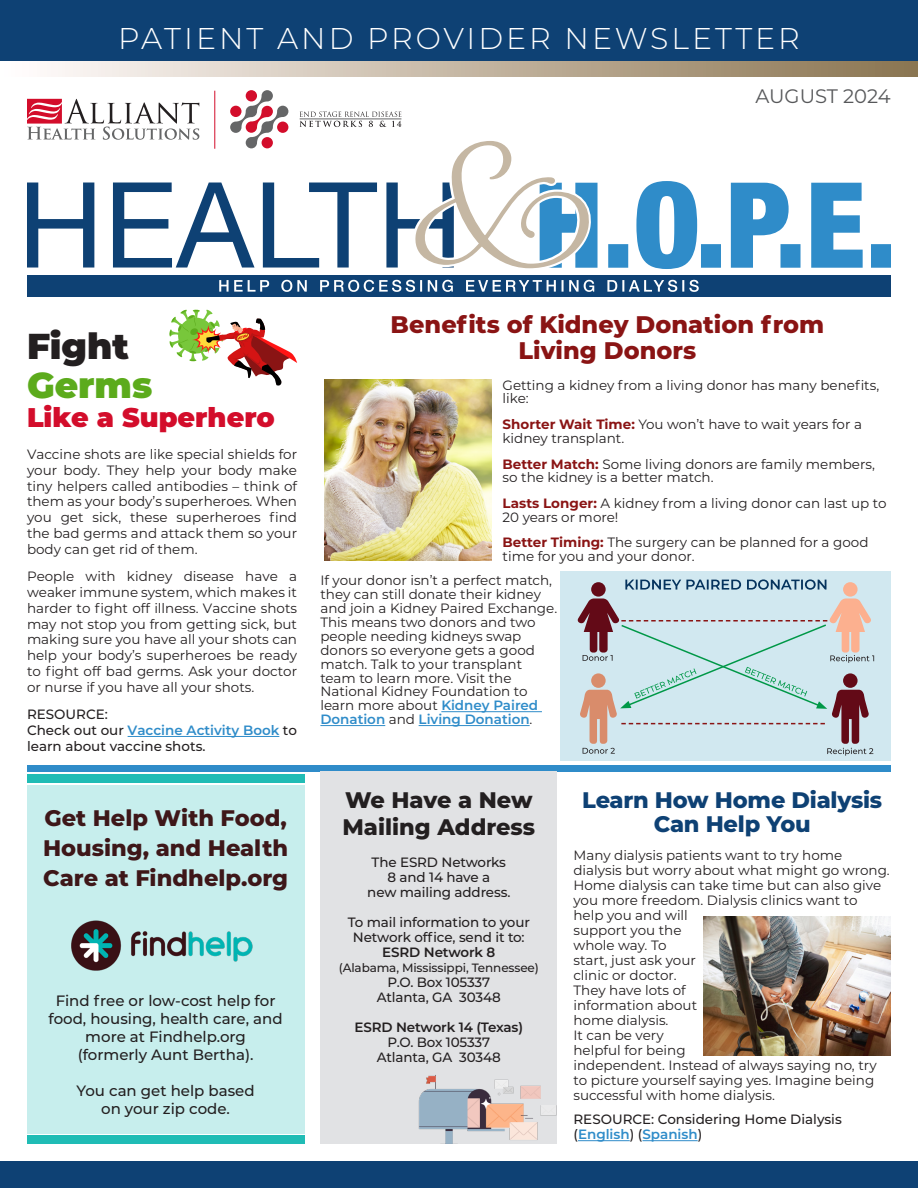
<style>
.page{position:relative;width:918px;height:1188px;background:#fff}
.page>*{position:absolute;margin:0;border:0;box-sizing:border-box;transform-origin:0 0}
.t1{font:900 36px/38.8px "Montserrat";color:#231f20}
.t2{font:300 30px "Montserrat";letter-spacing:.1em;color:#fff}
.t3{font:900 27px "Montserrat";color:#d30d2b}
.t4{font:800 24px/26px "Montserrat";color:#8a1414;text-align:center}
.t5{font:800 22.5px/30px "Montserrat";color:#3e1719;text-align:justify}
.t6{font:800 22.5px/24.3px "Montserrat";letter-spacing:-.01em;color:#0e4174;text-align:center}
.t7{font:800 22.5px/27px "Montserrat";color:#231f20}
.t8{font:19.5px "Montserrat";letter-spacing:-.005em;color:#57585a}
.t9{font:500 15px/18px "Montserrat";color:#231f20;text-align:center}
.t10{font:13.5px/15px "Montserrat";color:#231f20}
.t11{font:500 13.5px/15px "Montserrat";letter-spacing:-.01em;color:#231f20}
.t12{font:600 13.5px "Montserrat";letter-spacing:-.01em;color:#231f20}
.t13{font:500 12px "Montserrat";letter-spacing:-.01em;color:#231f20}
.s1{color:#5cab1c}
.s2{font-weight:600;color:#2f8cc9}
.s3{font-weight:700;color:#8a1414}
</style>
<div class="page">
<div style="left:0;top:0;width:918px;height:61px;background:#0e4174"></div>
<svg style="left:58px;top:61px;width:860px;height:15px;background:#c2b4a0"></svg>
<div style="left:27px;top:275px;width:864px;height:22px;background:#0e4174"></div>
<svg style="left:219px;top:280px;width:480px;height:12px"></svg>
<div style="left:0;top:1161px;width:918px;height:27px;background:#0e4174"></div>
<hr style="left:128px;top:736px;width:151px;height:1px;background:#2f8cc9">
<div style="left:27px;top:765px;width:864px;height:6px;background:#2f8cc9"></div>
<svg style="left:169px;top:309px;width:128px;height:77px"></svg>
<svg style="left:27px;top:90px;width:864px;height:179px"></svg>
<img style="left:324px;top:380px;width:167px;height:180px">
<div style="left:561px;top:571px;width:330px;height:189px;background:#d1e8f0"></div>
<svg style="left:625px;top:579px;width:201px;height:11px"></svg>
<hr style="left:578px;top:1140px;width:52px;height:1px;background:#2f8cc9">
<hr style="left:643px;top:1140px;width:55px;height:1px;background:#2f8cc9">
<img style="left:704px;top:916px;width:187px;height:140px">
<div style="left:27px;top:786px;width:277px;height:348px;background:#c7eeed"></div>
<img style="left:71px;top:920px;width:182px;height:51px">
<div style="left:27px;top:774px;width:277px;height:9px;background:#20bcb5"></div>
<div style="left:27px;top:1135px;width:277px;height:9px;background:#20bcb5"></div>
<div style="left:320px;top:771px;width:237px;height:373px;background:#e1e2e4"></div>
<hr style="left:441px;top:711px;width:101px;height:1px;background:#2f8cc9">
<hr style="left:320px;top:725px;width:65px;height:1px;background:#2f8cc9">
<hr style="left:419px;top:725px;width:111px;height:1px;background:#2f8cc9">
<div style="left:843px;top:582px;width:15px;height:15px;background:#fcb08f;border-radius:50%"></div>
<div style="left:591px;top:582px;width:15px;height:15px;background:#630a17;border-radius:50%"></div>
<svg style="left:577px;top:598px;width:297px;height:158px"></svg>
<img style="left:418px;top:1075px;width:139px;height:69px">
<p class="t2" style="left:118px;top:18px;width:683px">PATIENT AND PROVIDER NEWSLETTER</p>
<p class="t8" style="left:756px;top:83px;width:137px">AUGUST 2024</p>
<p class="t1" style="left:27px;top:325px;width:127px">Fight<br><span class="s1">Germs</span></p>
<p class="t3" style="left:27px;top:397px;width:249px">Like a Superhero</p>
<p class="t10" style="left:27px;top:446px;width:272px;line-height:15.8px;text-align:justify">Vaccine shots are like special shields for your body. They help your body make tiny helpers called antibodies – think of them as your body’s superheroes. When you get sick, these superheroes find the bad germs and attack them so your body can get rid of them.</p>
<p class="t10" style="left:27px;top:568px;width:272px;line-height:15.8px;text-align:justify">People with kidney disease have a weaker immune system, which makes it harder to fight off illness. Vaccine shots may not stop you from getting sick, but making sure you have all your shots can help your body’s superheroes be ready to fight off bad germs. Ask your doctor or nurse if you have all your shots.</p>
<p class="t11" style="left:27px;top:706px;width:272px;line-height:15.8px">RESOURCE:<br>Check out our <span class="s2">Vaccine Activity Book</span> to learn about vaccine shots.</p>
<p class="t5" style="left:43px;top:802px;width:247px">Get Help With Food, Housing, and Health Care at Findhelp.org</p>
<p class="t9" style="left:49px;top:991px;width:236px">Find free or low-cost help for food, housing, health care, and more at Findhelp.org<br>(formerly Aunt Bertha).</p>
<p class="t9" style="left:77px;top:1081px;width:180px">You can get help based on your zip code.</p>
<p class="t4" style="left:391px;top:310px;width:435px">Benefits of Kidney Donation from<br>Living Donors</p>
<p class="t10" style="left:503px;top:377px;width:378px;line-height:13.8px">Getting a kidney from a living donor has many benefits, like:</p>
<p class="t10" style="left:503px;top:417px;width:361px;line-height:13.8px"><span class="s3">Shorter Wait Time:</span> You won’t have to wait years for a kidney transplant.</p>
<p class="t10" style="left:503px;top:456px;width:374px;line-height:13.6px"><span class="s3">Better Match:</span> Some living donors are family members, so the kidney is a better match.</p>
<p class="t10" style="left:503px;top:496px;width:385px;line-height:13.6px"><span class="s3">Lasts Longer:</span> A kidney from a living donor can last up to<br>20 years or more!</p>
<p class="t10" style="left:503px;top:535px;width:367px;line-height:13.6px"><span class="s3">Better Timing:</span> The surgery can be planned for a good time for you and your donor.</p>
<p class="t10" style="left:320px;top:573px;width:238px;line-height:13.8px">If your donor isn’t a perfect match, they can still donate their kidney and join a Kidney Paired Exchange.<br>This means two donors and two people needing kidneys swap donors so everyone gets a good match. Talk to your transplant team to learn more. Visit the<br>National Kidney Foundation to learn more about <span class="s2">Kidney Paired<br>Donation</span> and <span class="s2">Living Donation</span>.</p>
<p class="t7" style="left:342px;top:785px;width:194px">We Have a New<br>Mailing Address</p>
<p class="t11" style="left:367px;top:854px;width:145px;text-align:center">The ESRD Networks<br>8 and 14 have a<br>new mailing address.</p>
<p class="t11" style="left:348px;top:914px;width:184px;text-align:center">To mail information to your<br>Network office, send it to:</p>
<p class="t12" style="left:382px;top:943px;width:115px">ESRD Network 8</p>
<p class="t13" style="left:339px;top:959px;width:202px">(Alabama, Mississippi, Tennessee)</p>
<p class="t11" style="left:388px;top:974px;width:104px">P.O. Box 105337</p>
<p class="t11" style="left:377px;top:989px;width:126px">Atlanta, GA 30348</p>
<p class="t12" style="left:355px;top:1018px;width:170px">ESRD Network 14 (Texas)</p>
<p class="t11" style="left:388px;top:1034px;width:104px">P.O. Box 105337</p>
<p class="t11" style="left:377px;top:1049px;width:126px">Atlanta, GA 30348</p>
<p class="t6" style="left:582px;top:786px;width:301px">Learn How Home Dialysis<br>Can Help You</p>
<p class="t10" style="left:573px;top:848px;width:318px">Many dialysis patients want to try home dialysis but worry about what might go wrong.<br>Home dialysis can take time but can also give you more freedom. Dialysis clinics want to help you and will<br>support you the<br>whole way. To<br>start, just ask your<br>clinic or doctor.<br>They have lots of<br>information about<br>home dialysis.<br>It can be very<br>helpful for being<br>independent. Instead of always saying no, try to picture yourself saying yes. Imagine being successful with home dialysis.</p>
<p class="t11" style="left:573px;top:1112px;width:270px">RESOURCE: Considering Home Dialysis (<span class="s2">English</span>) (<span class="s2">Spanish</span>)</p>
</div>
